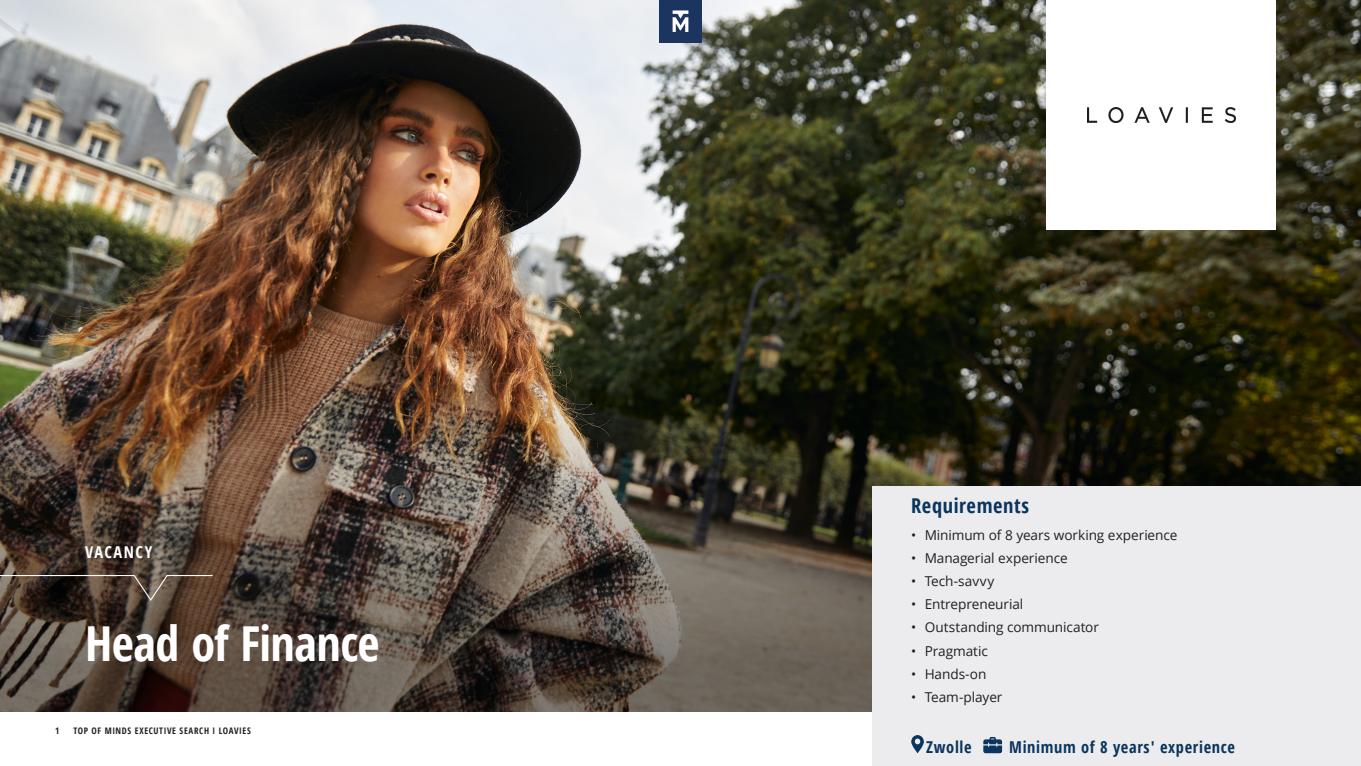
<style>
.page{position:relative;width:1361px;height:766px;background:#fff}
.page>*{position:absolute;margin:0;border:0;box-sizing:border-box;transform-origin:0 0}
.Page_header_kopie{font:700 condensed 48.15px "Open Sans";letter-spacing:-.01em;color:#fff}
.t1{font:700 condensed 20.4px "Open Sans";letter-spacing:.03em;color:#0a355e}
.t2{font:700 condensed 16.35px "Open Sans";letter-spacing:.04em;color:#0a355e}
.t3{font:700 condensed 16.27px "Open Sans";letter-spacing:.09em;color:#fff}
.t4{font:13.65px "Open Sans";letter-spacing:-.005em;color:#231f20}
.t5{font:700 condensed 9px "Open Sans";letter-spacing:.07em;color:#231f20}
</style>
<div class="page">
<img style="left:0;top:0;width:1361px;height:332px">
<img style="left:0;top:332px;width:1361px;height:379px">
<svg style="left:0;top:574px;width:214px;height:27px;background:#514237"></svg>
<div style="left:872px;top:486px;width:489px;height:279px;background:#ececee"></div>
<svg style="left:911px;top:735px;width:13px;height:18px"></svg>
<svg style="left:983px;top:737px;width:19px;height:16px"></svg>
<div style="left:1046px;top:0;width:230px;height:229px;background:#fff"></div>
<img style="left:1087px;top:107px;width:148px;height:15px">
<div style="left:659px;top:0;width:43px;height:43px;background:#1c355e"></div>
<svg style="left:672px;top:10px;width:16px;height:22px"></svg>
<p class="t3" style="left:85px;top:540px;width:69px">VACANCY</p>
<p class="Page_header_kopie" style="left:85px;top:610px;width:296px">Head of Finance</p>
<p class="t5" style="left:55px;top:724px;width:6px">1</p>
<p class="t5" style="left:73px;top:724px;width:179px">TOP OF MINDS EXECUTIVE SEARCH I LOAVIES</p>
<p class="t1" style="left:911px;top:491px;width:119px">Requirements</p>
<p class="t4" style="left:911px;top:525px;width:268px">• Minimum of 8 years working experience</p>
<p class="t4" style="left:911px;top:548px;width:158px">• Managerial experience</p>
<p class="t4" style="left:911px;top:571px;width:85px">• Tech-savvy</p>
<p class="t4" style="left:911px;top:594px;width:114px">• Entrepreneurial</p>
<p class="t4" style="left:911px;top:618px;width:189px">• Outstanding communicator</p>
<p class="t4" style="left:911px;top:641px;width:78px">• Pragmatic</p>
<p class="t4" style="left:911px;top:664px;width:77px">• Hands-on</p>
<p class="t4" style="left:911px;top:687px;width:93px">• Team-player</p>
<p class="t2" style="left:926px;top:735px;width:47px">Zwolle</p>
<p class="t2" style="left:1009px;top:735px;width:227px">Minimum of 8 years' experience</p>
</div>
